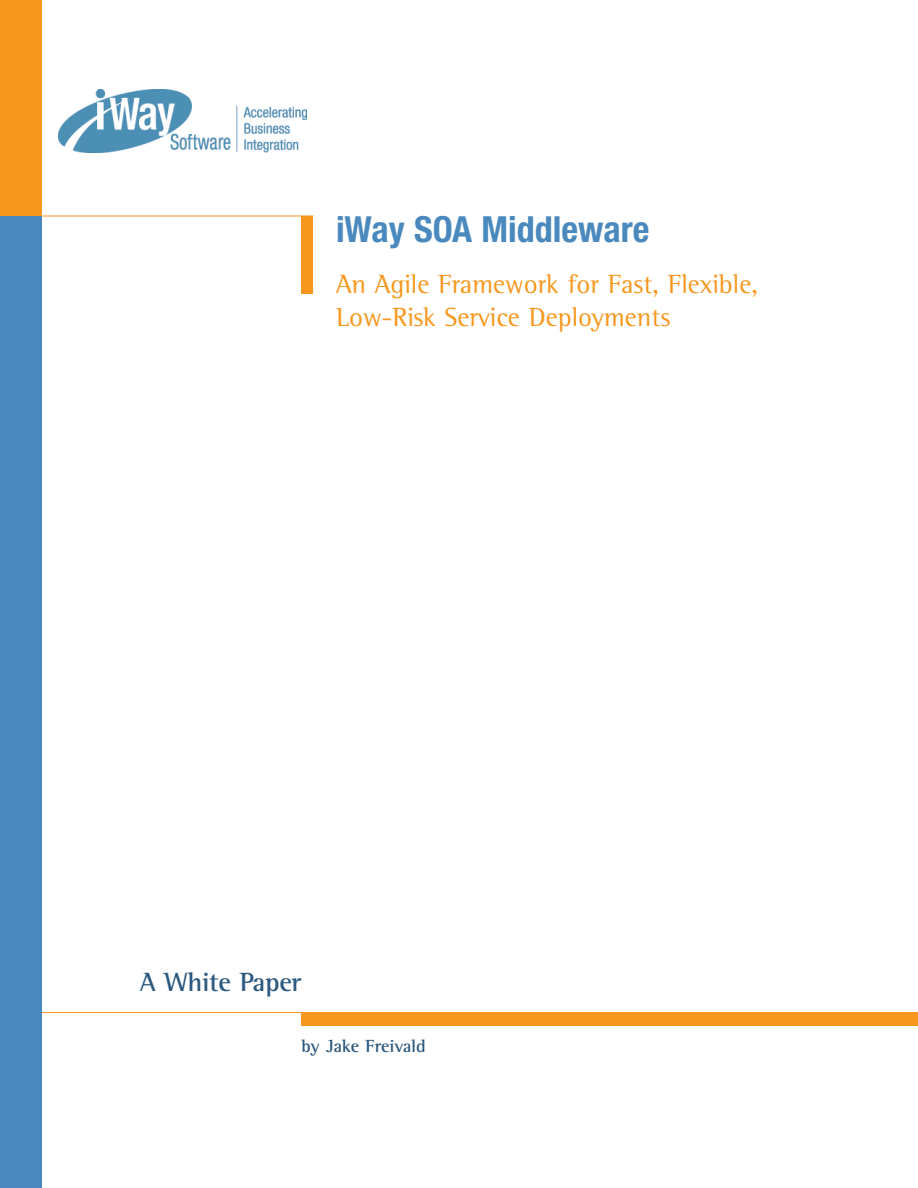
<style>
.page{position:relative;width:918px;height:1188px;background:#fff}
.page>*{position:absolute;margin:0;border:0;box-sizing:border-box;transform-origin:0 0}
.t1{font:700 condensed 36px "Helvetica Neue";color:#4a89be}
.t2{font:27px/33px "Rotis Semi Serif";color:#f7971d}
.t3{font:700 27px "Rotis Semi Serif";letter-spacing:-.01em;color:#2b597f}
.t4{font:700 18px "Rotis Semi Serif";color:#2b597f}
</style>
<div class="page">
<div style="left:302px;top:1012px;width:616px;height:14px;background:#f7971d"></div>
<hr style="left:0;top:216px;width:314px;height:1px;background:#f7971d">
<div style="left:0;top:0;width:42px;height:216px;background:#f7971d"></div>
<hr style="left:0;top:1012px;width:918px;height:1px;background:#f7971d">
<div style="left:0;top:216px;width:42px;height:972px;background:#4a89be"></div>
<div style="left:302px;top:216px;width:12px;height:78px;background:#f7971d"></div>
<img style="left:58px;top:90px;width:248px;height:63px">
<h1 class="t1" style="left:336px;top:216px;width:315px">iWay SOA Middleware</h1>
<p class="t2" style="left:336px;top:270px;width:423px">An Agile Framework for Fast, Flexible,<br>Low-Risk Service Deployments</p>
<p class="t3" style="left:140px;top:973px;width:163px">A White Paper</p>
<p class="t4" style="left:302px;top:1040px;width:126px">by Jake Freivald</p>
</div>
